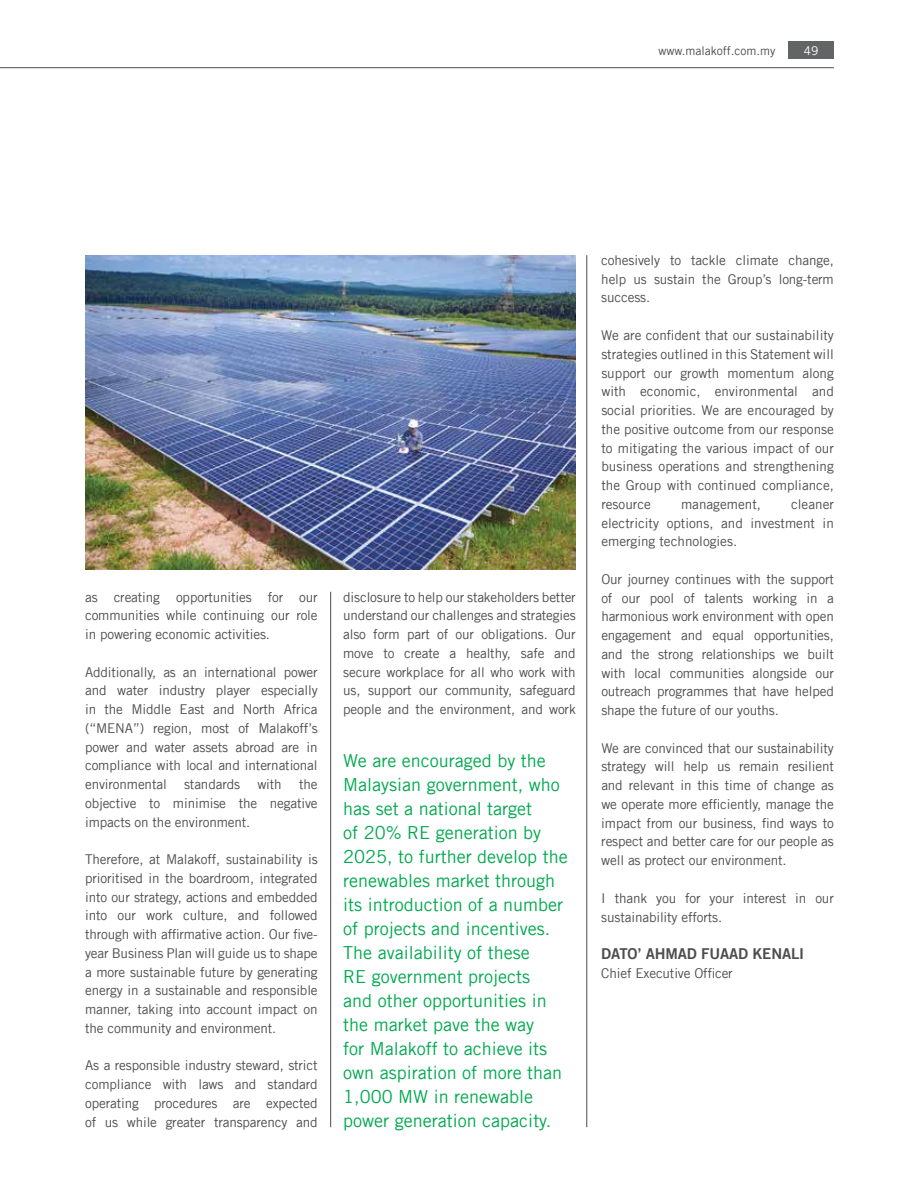
<style>
.page{position:relative;width:919px;height:1191px;background:#fff}
.page>*{position:absolute;margin:0;border:0;box-sizing:border-box;transform-origin:0 0}
.t1{font:18px/24px "Trade Gothic LT";color:#00a94f}
.t2{font:15px "Trade Gothic LT Bold Two";letter-spacing:-.01em;color:#4d4d4f}
.t3{font:13.5px/18.8px "Trade Gothic LT";letter-spacing:-.01em;color:#4d4d4f;text-align:justify}
.t4{font:12px "Trade Gothic LT";color:#4d4d4f}
.t5{font:12px "Trade Gothic LT";color:#fff}
</style>
<div class="page">
<hr style="left:0;top:67px;width:833px;height:1px;background:#4d4d4f">
<div style="left:788px;top:42px;width:45px;height:17px;background:#636466"></div>
<hr style="left:330px;top:592px;width:1px;height:535px;background:#4d4d4f">
<hr style="left:586px;top:255px;width:1px;height:872px;background:#4d4d4f">
<img style="left:85px;top:255px;width:490px;height:315px">
<p class="t4" style="left:658px;top:43px;width:118px">www.malakoff.com.my</p>
<p class="t5" style="left:803px;top:43px;width:16px">49</p>
<p class="t3" style="left:85px;top:587px;width:234px">as creating opportunities for our communities while continuing our role in powering economic activities.</p>
<p class="t3" style="left:85px;top:662px;width:234px">Additionally, as an international power and water industry player especially in the Middle East and North Africa (“MENA”) region, most of Malakoff’s power and water assets abroad are in compliance with local and international environmental</p>
<p class="t3" style="left:184px;top:774px;width:57px">standards</p>
<p class="t3" style="left:257px;top:774px;width:26px">with</p>
<p class="t3" style="left:85px;top:774px;width:234px;text-indent:214px">the objective to minimise the negative impacts on the environment.</p>
<p class="t3" style="left:85px;top:849px;width:234px">Therefore, at Malakoff, sustainability is prioritised in the boardroom, integrated into our strategy, actions and embedded into our work culture, and followed through with affirmative action. Our five&shy;year Business Plan will guide us to shape a more sustainable future by generating energy in a sustainable and responsible manner, taking into account impact on the community and environment.</p>
<p class="t3" style="left:85px;top:1056px;width:234px">As a responsible industry steward, strict compliance with laws and standard operating procedures are expected of us while greater transparency and</p>
<p class="t3" style="left:343px;top:587px;width:234px">disclosure to help our stakeholders better understand our challenges and strategies also form part of our obligations. Our move to create a healthy, safe and secure workplace for all who work with us, support our community, safeguard people and the environment, and work</p>
<p class="t1" style="left:343px;top:748px;width:226px">We are encouraged by the<br>Malaysian government, who has set a national target<br>of 20% RE generation by<br>2025, to further develop the renewables market through its introduction of a number of projects and incentives.<br>The availability of these<br>RE government projects<br>and other opportunities in the market pave the way<br>for Malakoff to achieve its own aspiration of more than<br>1,000 MW in renewable power generation capacity.</p>
<p class="t3" style="left:601px;top:251px;width:234px">cohesively to tackle climate change, help us sustain the Group’s long-term success.</p>
<p class="t3" style="left:601px;top:326px;width:234px">We are confident that our sustainability strategies outlined in this Statement will support our growth momentum along with economic, environmental and social priorities. We are encouraged by the positive outcome from our response to mitigating the various impact of our business operations and strengthening the Group with continued compliance, resource</p>
<p class="t3" style="left:601px;top:494px;width:234px;text-indent:190px">cleaner electricity options, and investment in emerging technologies.</p>
<p class="t3" style="left:601px;top:569px;width:234px">Our journey continues with the support of our pool of talents working in a harmonious work environment with open engagement and equal opportunities, and the strong relationships we built with local communities alongside our outreach programmes that have helped shape the future of our youths.</p>
<p class="t3" style="left:601px;top:738px;width:234px">We are convinced that our sustainability strategy will help us remain resilient and relevant in this time of change as we operate more efficiently, manage the impact from our business, find ways to respect and better care for our people as well as protect our environment.</p>
<p class="t3" style="left:601px;top:888px;width:234px">I thank you for your interest in our sustainability efforts.</p>
<p class="t2" style="left:601px;top:944px;width:204px">DATO’ AHMAD FUAAD KENALI</p>
<p class="t3" style="left:601px;top:963px;width:133px">Chief Executive Officer</p>
<p class="t3" style="left:681px;top:494px;width:81px">management,</p>
</div>
